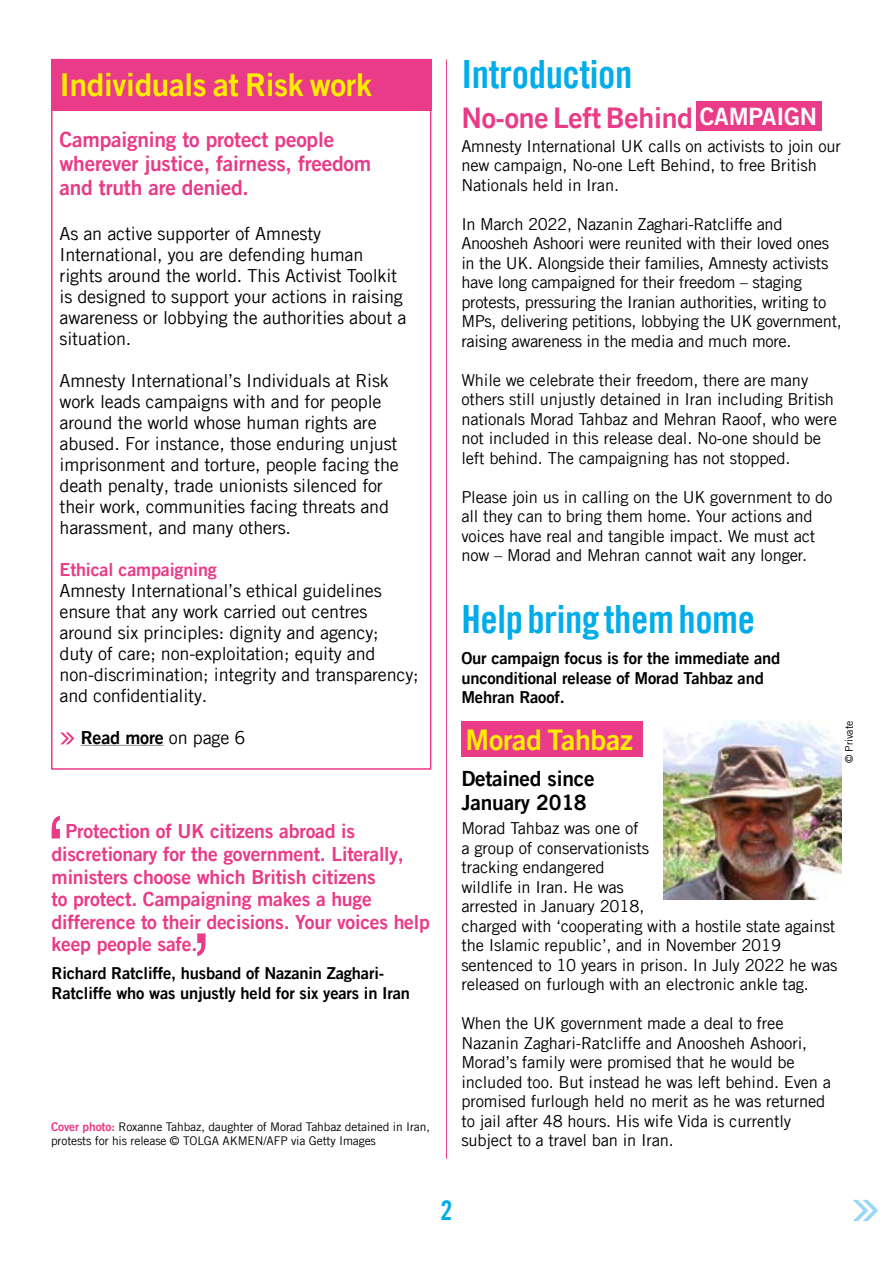
<style>
.page{position:relative;width:893px;height:1263px;background:#fff}
.page>*{position:absolute;margin:0;border:0;box-sizing:border-box;transform-origin:0 0}
.t1{font:39px "Amnesty Trade Gothic Bd Cn 20";letter-spacing:-.01em;color:#00ace9}
.t2{font:31.5px "Amnesty Trade Gothic Bd 2";letter-spacing:-.01em;color:#ffed00}
.t3{font:28.5px "Amnesty Trade Gothic Bd 2";letter-spacing:-.01em;color:#e93b87}
.t4{font:28.5px "Amnesty Trade Gothic Bd 2";letter-spacing:-.01em;color:#ffed00}
.t5{font:27px "Amnesty Trade Gothic Bd Cn 20";color:#00ace9}
.t6{font:21px/24px "Amnesty Trade Gothic Bd 2";letter-spacing:-.01em;color:#e93b87}
.t7{font:21px/24px "Amnesty Trade Gothic Bd 2";letter-spacing:-.01em;color:#000}
.t8{font:19.5px/22.5px "Amnesty Trade Gothic Bd 2";letter-spacing:-.01em;color:#e93b87}
.t9{font:18px/21px "Amnesty Trade Gothic";letter-spacing:-.01em;color:#000}
.t10{font:18px "Amnesty Trade Gothic Bd 2";letter-spacing:-.01em;color:#e93b87}
.t11{font:18px "Amnesty Trade Gothic Bd 2";letter-spacing:-.01em;color:#000}
.t12{font:16.5px/19.5px "Amnesty Trade Gothic";letter-spacing:-.01em;color:#000}
.t13{font:16.5px/19.5px "Amnesty Trade Gothic Bd 2";letter-spacing:-.01em;color:#000}
.t14{font:12px/14.2px "Amnesty Trade Gothic";letter-spacing:-.01em;color:#000}
.t15{font:10.5px "Amnesty Trade Gothic";letter-spacing:-.01em;color:#000}
.s1{font-family:"Amnesty Trade Gothic"}
.s2{font-family:"Amnesty Trade Gothic Bd 2";color:#e93b87}
.s3{font-size:24px;color:#fff}
</style>
<div class="page">
<svg style="left:853px;top:1200px;width:25px;height:21px"></svg>
<div style="left:696px;top:101px;width:125px;height:30px;background:#e93b87"></div>
<div style="left:462px;top:721px;width:181px;height:35px;background:#e93b87"></div>
<div style="left:51px;top:59px;width:380px;height:711px;border:2px solid #e93b87"></div>
<div style="left:51px;top:60px;width:380px;height:51px;background:#e93b87"></div>
<hr style="left:81px;top:745px;width:83px;height:1px;background:#9d9d9c">
<svg style="left:60px;top:732px;width:14px;height:12px"></svg>
<img style="left:663px;top:721px;width:179px;height:178px">
<svg style="left:52px;top:816px;width:8px;height:22px"></svg>
<svg style="left:197px;top:933px;width:9px;height:23px"></svg>
<hr style="left:446px;top:60px;width:1px;height:1099px;background:#e93b87">
<h2 class="t2" style="left:60px;top:65px;width:314px">Individuals at Risk work</h2>
<p class="t6" style="left:60px;top:127px;width:313px">Campaigning to protect people wherever justice, fairness, freedom and truth are denied.</p>
<p class="t9" style="left:60px;top:222px;width:349px">As an active supporter of Amnesty International, you are defending human rights around the world. This Activist Toolkit is designed to support your actions in raising awareness or lobbying the authorities about a situation.</p>
<p class="t9" style="left:60px;top:369px;width:341px">Amnesty International’s Individuals at Risk work leads campaigns with and for people around the world whose human rights are abused. For instance, those enduring unjust imprisonment and torture, people facing the death penalty, trade unionists silenced for their work, communities facing threats and harassment, and many others.</p>
<p class="t10" style="left:60px;top:558px;width:159px">Ethical campaigning</p>
<p class="t9" style="left:60px;top:579px;width:361px">Amnesty International’s ethical guidelines ensure that any work carried out centres around six principles: dignity and agency;<br>duty of care; non-exploitation; equity and non-discrimination; integrity and transparency; and confidentiality.</p>
<p class="t11" style="left:81px;top:726px;width:166px">Read more <span class="s1">on page 6</span></p>
<p class="t8" style="left:52px;top:820px;width:380px;text-indent:14px">Protection of UK citizens abroad is discretionary for the government. Literally, ministers choose which British citizens<br>to protect. Campaigning makes a huge difference to their decisions. Your voices help keep people safe.</p>
<p class="t13" style="left:52px;top:963px;width:360px">Richard Ratcliffe, husband of Nazanin Zaghari-<br>Ratcliffe who was unjustly held for six years in Iran</p>
<p class="t14" style="left:51px;top:1119px;width:381px"><span class="s2">Cover photo:</span> Roxanne Tahbaz, daughter of Morad Tahbaz detained in Iran, protests for his release © TOLGA AKMEN/AFP via Getty Images</p>
<h1 class="t1" style="left:461px;top:50px;width:173px">Introduction</h1>
<h3 class="t3" style="left:461px;top:100px;width:357px">No-one Left Behind <span class="s3">CAMPAIGN</span></h3>
<p class="t12" style="left:461px;top:136px;width:381px">Amnesty International UK calls on activists to join our new campaign, No-one Left Behind, to free British<br>Nationals held in Iran.</p>
<p class="t12" style="left:461px;top:214px;width:382px">In March 2022, Nazanin Zaghari-Ratcliffe and Anoosheh Ashoori were reunited with their loved ones in the UK. Alongside their families, Amnesty activists have long campaigned for their freedom – staging protests, pressuring the Iranian authorities, writing to MPs, delivering petitions, lobbying the UK government, raising awareness in the media and much more.</p>
<p class="t12" style="left:461px;top:370px;width:377px">While we celebrate their freedom, there are many others still unjustly detained in Iran including British nationals Morad Tahbaz and Mehran Raoof, who were not included in this release deal. No-one should be left behind. The campaigning has not stopped.</p>
<p class="t12" style="left:461px;top:487px;width:373px">Please join us in calling on the UK government to do all they can to bring them home. Your actions and voices have real and tangible impact. We must act now – Morad and Mehran cannot wait any longer.</p>
<h1 class="t1" style="left:461px;top:596px;width:295px">Help bring them home</h1>
<p class="t13" style="left:461px;top:648px;width:320px">Our campaign focus is for the immediate and unconditional release of Morad Tahbaz and<br>Mehran Raoof.</p>
<h3 class="t4" style="left:466px;top:722px;width:169px">Morad Tahbaz</h3>
<p class="t7" style="left:461px;top:766px;width:135px">Detained since<br>January 2018</p>
<p class="t12" style="left:461px;top:818px;width:378px">Morad Tahbaz was one of<br>a group of conservationists<br>tracking endangered<br>wildlife in Iran. He was<br>arrested in January 2018,<br>charged with ‘cooperating with a hostile state against the Islamic republic’, and in November 2019 sentenced to 10 years in prison. In July 2022 he was released on furlough with an electronic ankle tag.</p>
<p class="t12" style="left:461px;top:1013px;width:371px">When the UK government made a deal to free Nazanin Zaghari-Ratcliffe and Anoosheh Ashoori, Morad’s family were promised that he would be included too. But instead he was left behind. Even a promised furlough held no merit as he was returned to jail after 48 hours. His wife Vida is currently subject to a travel ban in Iran.</p>
<p class="t15" style="left:843px;top:763px;width:44px;rotate:-90deg">© Private</p>
<h3 class="t5" style="left:440px;top:1194px;width:13px">2</h3>
</div>
